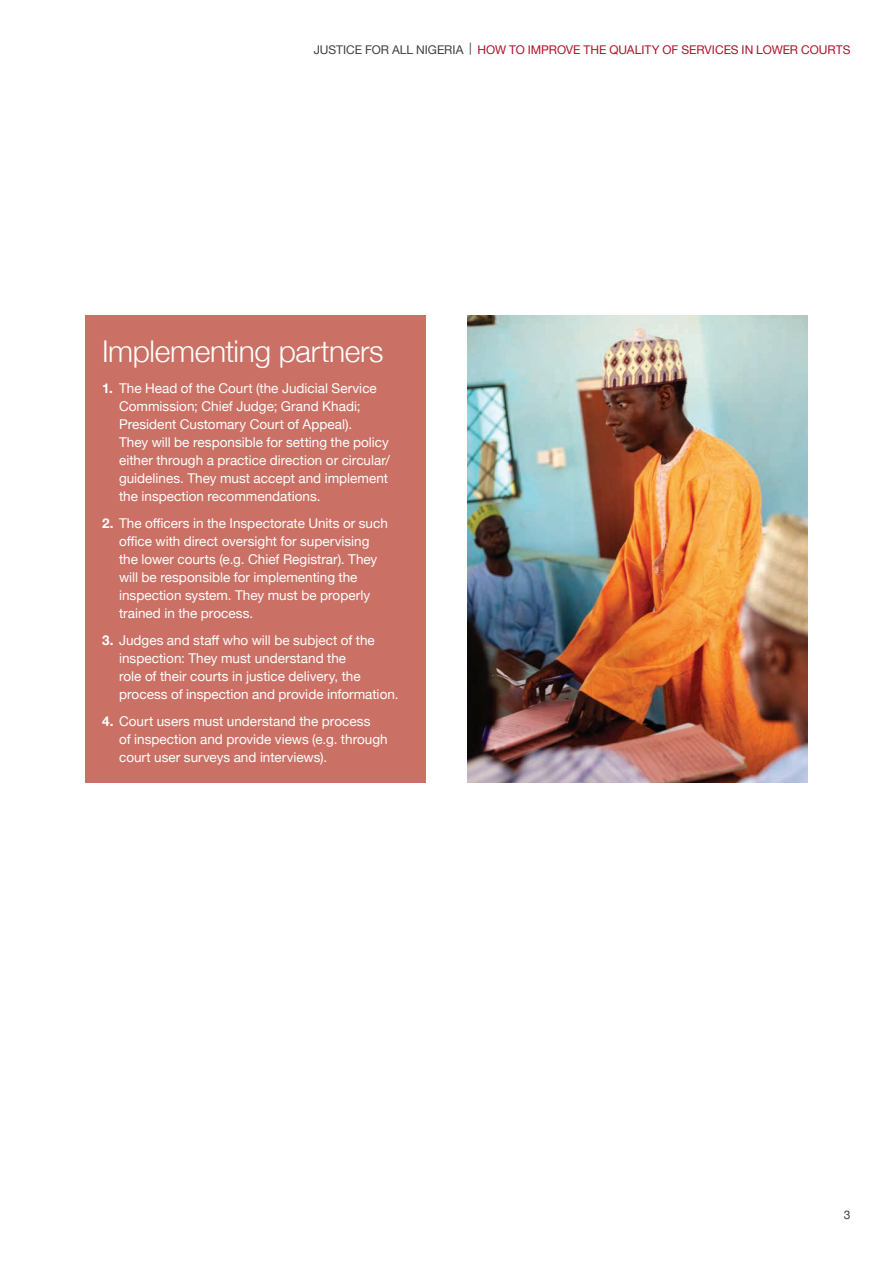
<style>
.page{position:relative;width:893px;height:1263px;background:#fff}
.page>*{position:absolute;margin:0;border:0;box-sizing:border-box;transform-origin:0 0}
.t1{font:300 30px "Helvetica Neue";letter-spacing:-.015em;color:#fff}
.t2{font:13.5px/18px "Helvetica Neue";color:#fff}
.t3{font:12px "Helvetica Neue";color:#ae1229}
.t4{font:12px "Helvetica Neue";color:#3e3e3f}
.s1{color:#3e3e3f}
.s2{font-weight:700}
</style>
<div class="page">
<div style="left:85px;top:316px;width:340px;height:467px;background:#ca7064"></div>
<img style="left:468px;top:316px;width:340px;height:467px">
<p class="t4" style="left:314px;top:41px;width:130px">JUSTICE FOR ALL Nigeria</p>
<p class="t3" style="left:469px;top:41px;width:123px"><span class="s1">|</span> How to improve the</p>
<p class="t3" style="left:609px;top:41px;width:17px">qualit</p>
<p class="t3" style="left:652px;top:41px;width:39px">y of ser</p>
<p class="t3" style="left:705px;top:41px;width:15px">vices</p>
<p class="t3" style="left:742px;top:41px;width:69px">inlower courts</p>
<h1 class="t1" style="left:102px;top:327px;width:283px">Implementing partners</h1>
<p class="t2" style="left:119px;top:379px;width:272px;text-indent:-17px"><span class="s2">1.</span> The Head of the Court (the Judicial Service Commission; Chief Judge; Grand Khadi; President Customary Court of Appeal).<br>They will be responsible for setting the policy either through a practice direction or circular/ guidelines. They must accept and implement the inspection recommendations.</p>
<p class="t2" style="left:119px;top:514px;width:270px;text-indent:-17px"><span class="s2">2.</span> The officers in the Inspectorate Units or such office with direct oversight for supervising the lower courts (e.g. Chief Registrar). They will be responsible for implementing the inspection system. They must be properly trained in the process.</p>
<p class="t2" style="left:119px;top:631px;width:281px;text-indent:-17px"><span class="s2">3.</span> Judges and staff who will be subject of the inspection: They must understand the<br>role of their courts in justice delivery, the process of inspection and provide information.</p>
<p class="t2" style="left:119px;top:712px;width:270px;text-indent:-17px"><span class="s2">4.</span> Court users must understand the process<br>of inspection and provide views (e.g. through court user surveys and interviews).</p>
<p class="t4" style="left:844px;top:1206px;width:8px">3</p>
</div>
